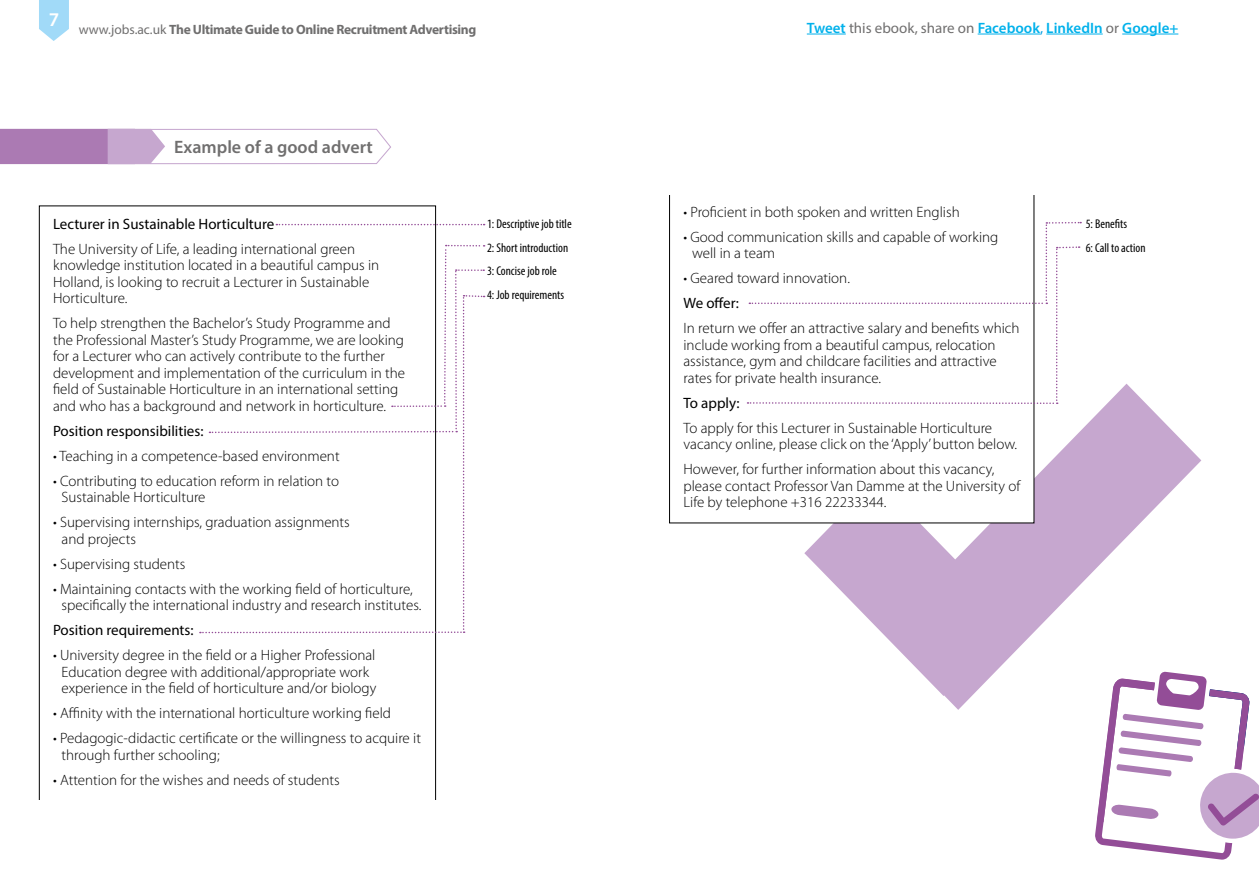
<style>
.page{position:relative;width:1259px;height:893px;background:#fff}
.page>*{position:absolute;margin:0;border:0;box-sizing:border-box;transform-origin:0 0}
.t1{font:600 19.5px "Myriad Pro";color:#fff}
.t2{font:600 18px "Myriad Pro";color:#706f6f}
.t3{font:300 15px/16.5px "Myriad Pro";color:#000}
.t4{font:15px "Myriad Pro";color:#000}
.t5{font:600 15px "Myriad Pro";color:#00b1eb}
.t6{font:700 13.5px "Myriad Pro";letter-spacing:-.025em;color:#706f6f}
.t7{font:condensed 12.75px/23.5px "Myriad Pro";color:#000}
.s1{font-weight:400}
.s2{font-weight:400;color:#706f6f}
.s3{font-weight:400;color:#009fe3}
</style>
<div class="page">
<hr style="left:807px;top:34px;width:39px;height:1px;background:#00b1eb">
<hr style="left:977px;top:34px;width:63px;height:1px;background:#00b1eb">
<hr style="left:1046px;top:34px;width:56px;height:1px;background:#00b1eb">
<hr style="left:1122px;top:34px;width:56px;height:1px;background:#00b1eb">
<svg style="left:804px;top:384px;width:397px;height:326px"></svg>
<svg style="left:0;top:128px;width:391px;height:37px"></svg>
<svg style="left:39px;top:206px;width:397px;height:594px"></svg>
<svg style="left:276px;top:224px;width:208px;height:1px"></svg>
<div style="left:669px;top:187px;width:365px;height:336px;background:#fff"></div>
<svg style="left:747px;top:222px;width:334px;height:182px"></svg>
<svg style="left:200px;top:245px;width:284px;height:388px"></svg>
<svg style="left:1094px;top:671px;width:165px;height:189px"></svg>
<svg style="left:39px;top:0;width:30px;height:41px"></svg>
<h1 class="t1" style="left:49px;top:7px;width:12px">7</h1>
<p class="t6" style="left:79px;top:20px;width:399px"><span class="s1">www.jobs.ac.uk</span> The Ultimate Guide to Online Recruitment Advertising</p>
<p class="t5" style="left:807px;top:18px;width:373px">Tweet <span class="s2">this ebook, share on</span> Facebook<span class="s3">,</span> LinkedIn <span class="s2">or</span> Google+</p>
<p class="t2" style="left:174px;top:136px;width:200px">Example of a good advert</p>
<p class="t4" style="left:53px;top:214px;width:223px">Lecturer in Sustainable Horticulture</p>
<p class="t3" style="left:53px;top:241px;width:328px">The University of Life, a leading international green knowledge institution located in a beautiful campus in Holland, is looking to recruit a Lecturer in Sustainable Horticulture.</p>
<p class="t3" style="left:53px;top:315px;width:354px">To help strengthen the Bachelor’s Study Programme and the Professional Master’s Study Programme, we are looking for a Lecturer who can actively contribute to the further development and implementation of the curriculum in the field of Sustainable Horticulture in an international setting and who has a background and network in horticulture.</p>
<p class="t4" style="left:53px;top:421px;width:152px">Position responsibilities:</p>
<p class="t3" style="left:53px;top:448px;width:288px">• Teaching in a competence-based environment</p>
<p class="t3" style="left:62px;top:473px;width:279px;text-indent:-9px">• Contributing to education reform in relation to<br>Sustainable Horticulture</p>
<p class="t3" style="left:62px;top:514px;width:290px;text-indent:-9px">• Supervising internships, graduation assignments and projects</p>
<p class="t3" style="left:53px;top:556px;width:134px">• Supervising students</p>
<p class="t3" style="left:53px;top:581px;width:370px;text-align:center">• Maintaining contacts with the working field of horticulture, specifically the international industry and research institutes.</p>
<p class="t4" style="left:53px;top:621px;width:142px">Position requirements:</p>
<p class="t3" style="left:53px;top:647px;width:325px;text-align:center">• University degree in the field or a Higher Professional<br>Education degree with additional/appropriate work experience in the field of horticulture and/or biology</p>
<p class="t3" style="left:53px;top:705px;width:339px">• Affinity with the international horticulture working field</p>
<p class="t3" style="left:62px;top:730px;width:361px;text-indent:-9px">• Pedagogic-didactic certificate or the willingness to acquire it through further schooling;</p>
<p class="t3" style="left:53px;top:772px;width:288px">• Attention for the wishes and needs of students</p>
<p class="t7" style="left:487px;top:212px;width:86px">1: Descriptive job title<br>2: Short introduction<br>3: Concise job role<br>4: Job requirements</p>
<p class="t3" style="left:683px;top:204px;width:278px">• Proficient in both spoken and written English</p>
<p class="t3" style="left:692px;top:229px;width:308px;text-indent:-9px">• Good communication skills and capable of working well in a team</p>
<p class="t3" style="left:683px;top:270px;width:168px">• Geared toward innovation.</p>
<p class="t4" style="left:683px;top:294px;width:57px">We offer:</p>
<p class="t3" style="left:683px;top:320px;width:337px">In return we offer an attractive salary and benefits which include working from a beautiful campus, relocation assistance, gym and childcare facilities and attractive rates for private health insurance.</p>
<p class="t4" style="left:683px;top:394px;width:58px">To apply:</p>
<p class="t3" style="left:683px;top:420px;width:335px">To apply for this Lecturer in Sustainable Horticulture vacancy online, please click on the ‘Apply’ button below.</p>
<p class="t3" style="left:683px;top:461px;width:338px">However, for further information about this vacancy, please contact Professor Van Damme at the University of<br>Life by telephone +316 22233344.</p>
<p class="t7" style="left:1085px;top:212px;width:61px">5: Benefits<br>6: Call to action</p>
</div>
